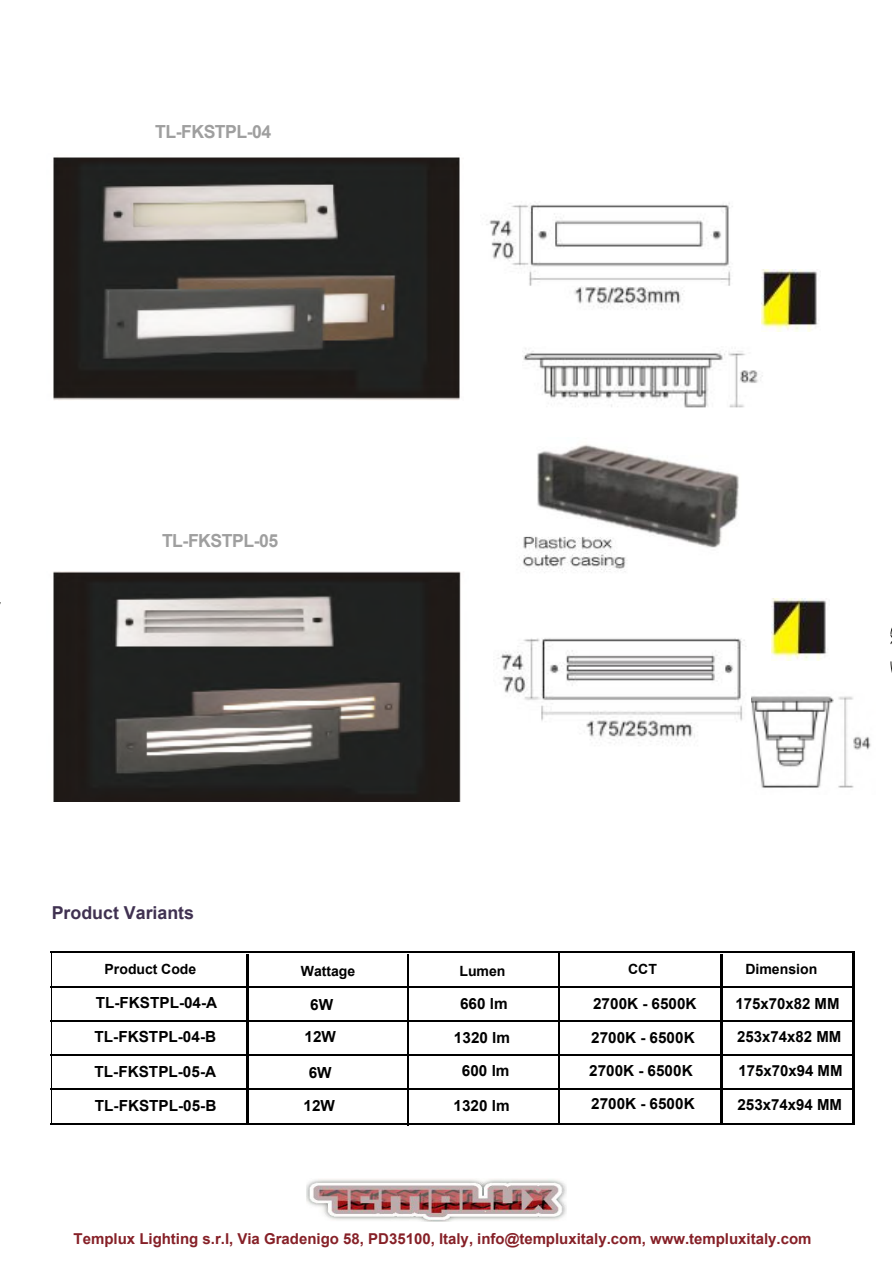
<style>
.page{position:relative;width:892px;height:1263px;background:#fff}
.page>*{position:absolute;margin:0;border:0;box-sizing:border-box;transform-origin:0 0}
.t1{font:700 18px "Arial";letter-spacing:-.025em;color:#9f9f9f}
.t2{font:700 17.85px "Arial";color:#403151}
.t3{font:700 15.3px/33px "Arial";color:#000}
.t4{font:700 15px "Arial";color:#862027}
.t5{font:700 14.1px "Arial";color:#000}
</style>
<div class="page">
<svg style="left:891px;top:661px;width:1px;height:12px"></svg>
<svg style="left:891px;top:627px;width:1px;height:17px"></svg>
<hr style="left:247px;top:953px;width:2px;height:171px;background:#000">
<hr style="left:408px;top:953px;width:1px;height:172px;background:#000">
<hr style="left:720px;top:953px;width:2px;height:171px;background:#000">
<hr style="left:852px;top:952px;width:3px;height:171px;background:#000">
<hr style="left:51px;top:951px;width:804px;height:1px;background:#000">
<hr style="left:51px;top:985px;width:804px;height:1px;background:#000">
<hr style="left:51px;top:1020px;width:804px;height:1px;background:#000">
<hr style="left:51px;top:1054px;width:804px;height:1px;background:#000">
<hr style="left:51px;top:1088px;width:804px;height:1px;background:#000">
<hr style="left:51px;top:952px;width:1px;height:172px;background:#000">
<img style="left:306px;top:1179px;width:260px;height:42px">
<hr style="left:50px;top:1123px;width:804px;height:1px;background:#000">
<hr style="left:558px;top:951px;width:2px;height:171px;background:#000">
<img style="left:53px;top:157px;width:407px;height:243px">
<img style="left:53px;top:571px;width:408px;height:230px">
<img style="left:751px;top:696px;width:120px;height:92px">
<img style="left:523px;top:348px;width:240px;height:60px">
<img style="left:762px;top:270px;width:57px;height:61px">
<img style="left:771px;top:598px;width:57px;height:62px">
<img style="left:486px;top:202px;width:247px;height:108px">
<img style="left:497px;top:638px;width:249px;height:105px">
<img style="left:519px;top:444px;width:220px;height:129px">
<p class="t1" style="left:155px;top:122px;width:118px">TL-FKSTPL-04</p>
<p class="t1" style="left:162px;top:532px;width:118px">TL-FKSTPL-05</p>
<p class="t2" style="left:52px;top:903px;width:144px">Product Variants</p>
<p class="t5" style="left:105px;top:961px;width:93px">Product Code</p>
<p class="t3" style="left:96px;top:987px;width:123px">TL-FKSTPL-04-A</p>
<p class="t3" style="left:95px;top:1020px;width:123px">TL-FKSTPL-04-B</p>
<p class="t3" style="left:95px;top:1055px;width:123px;line-height:33.6px">TL-FKSTPL-05-A<br>TL-FKSTPL-05-B</p>
<p class="t5" style="left:745px;top:961px;width:73px">Dimension</p>
<p class="t5" style="left:301px;top:964px;width:56px">Wattage</p>
<p class="t5" style="left:628px;top:962px;width:30px">CCT</p>
<p class="t3" style="left:310px;top:988px;width:24px">6W</p>
<p class="t3" style="left:593px;top:987px;width:105px">2700K - 6500K</p>
<p class="t5" style="left:459px;top:963px;width:47px">Lumen</p>
<p class="t3" style="left:460px;top:988px;width:49px">660 lm</p>
<p class="t3" style="left:735px;top:987px;width:106px">175x70x82 MM</p>
<p class="t3" style="left:305px;top:1020px;width:33px">12W</p>
<p class="t3" style="left:454px;top:1021px;width:58px">1320 lm</p>
<p class="t3" style="left:737px;top:1020px;width:106px">253x74x82 MM</p>
<p class="t3" style="left:309px;top:1056px;width:24px">6W</p>
<p class="t3" style="left:462px;top:1055px;width:49px">600 lm</p>
<p class="t3" style="left:738px;top:1055px;width:106px">175x70x94 MM</p>
<p class="t3" style="left:304px;top:1089px;width:33px">12W</p>
<p class="t3" style="left:454px;top:1089px;width:58px">1320 lm</p>
<p class="t3" style="left:589px;top:1022px;width:107px">2700K - 6500K<br>2700K - 6500K<br>2700K - 6500K</p>
<p class="t3" style="left:737px;top:1088px;width:106px">253x74x94 MM</p>
<p class="t4" style="left:74px;top:1230px;width:739px">Templux Lighting s.r.l, Via Gradenigo 58, PD35100, Italy, info@templuxitaly.com, www.templuxitaly.com</p>
</div>
